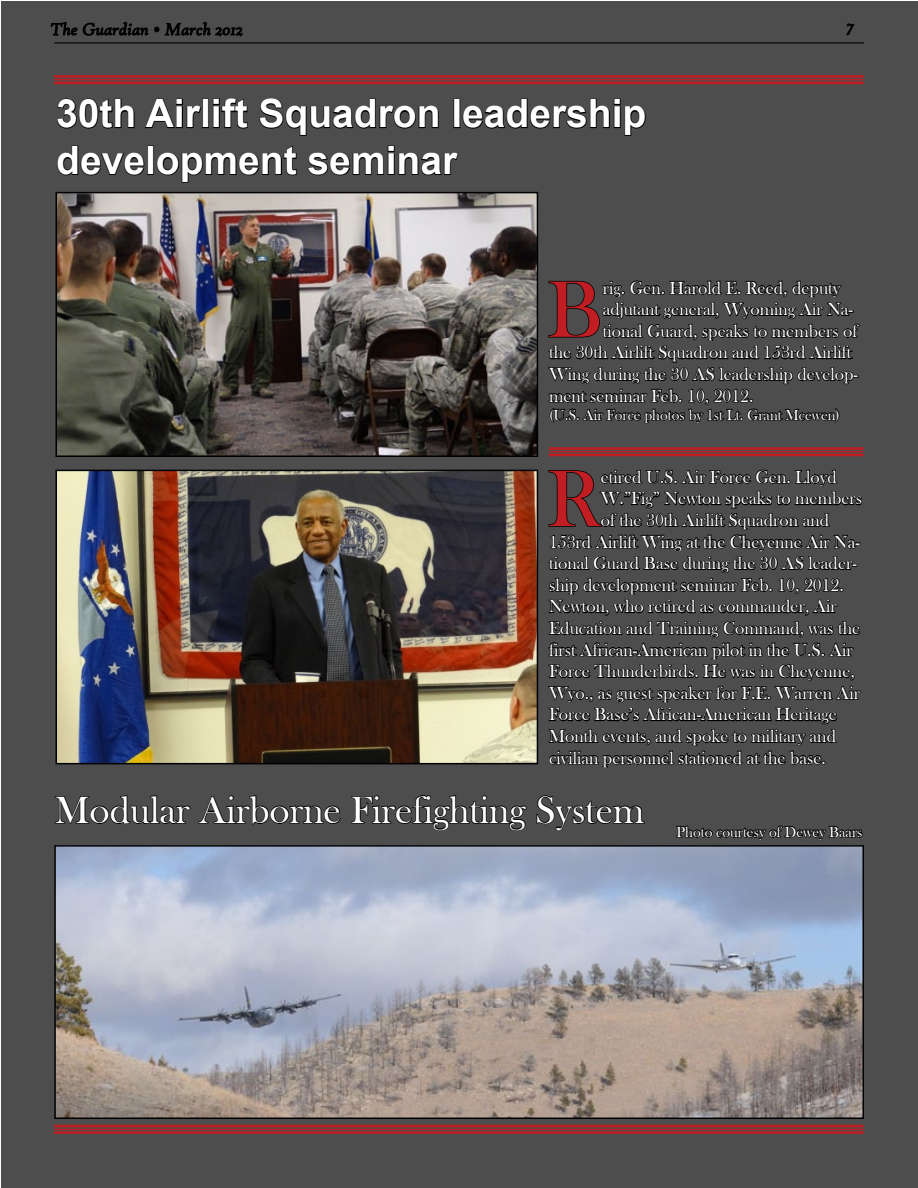
<style>
.page{position:relative;width:918px;height:1188px;background:#fff}
.page>*{position:absolute;margin:0;border:0;box-sizing:border-box;transform-origin:0 0}
.t1{font:82.8px "Bask Old Face";color:#c11e23}
.t2{font:700 39px/46.8px "Arial";color:#fff}
.t3{font:39px "Bask Old Face";color:#fff}
.t4{font:18px "Bask Old Face";color:#fff}
.t5{font:15px "Bask Old Face";color:#fff}
</style>
<div class="page">
<div style="left:2px;top:2px;width:916px;height:1186px;background:#4d4d4d"></div>
<img style="left:59px;top:473px;width:476px;height:288px">
<div style="left:56px;top:470px;width:482px;height:294px;border:2px solid #000"></div>
<hr style="left:54px;top:1125px;width:810px;height:2px;background:#c11e23">
<hr style="left:54px;top:1129px;width:810px;height:1px;background:#c11e23">
<hr style="left:54px;top:1131px;width:810px;height:3px;background:#c11e23">
<img style="left:59px;top:195px;width:476px;height:259px">
<div style="left:56px;top:192px;width:482px;height:265px;border:2px solid #000"></div>
<hr style="left:54px;top:75px;width:810px;height:3px;background:#c11e23">
<hr style="left:54px;top:79px;width:810px;height:1px;background:#c11e23">
<hr style="left:54px;top:82px;width:810px;height:2px;background:#c11e23">
<svg style="left:57px;top:98px;width:78px;height:31px"></svg>
<svg style="left:145px;top:98px;width:57px;height:31px"></svg>
<div style="left:202px;top:99px;width:7px;height:29px;border:2px solid #000"></div>
<svg style="left:213px;top:98px;width:35px;height:31px"></svg>
<svg style="left:259px;top:98px;width:180px;height:38px"></svg>
<div style="left:453px;top:99px;width:7px;height:29px;border:2px solid #000"></div>
<svg style="left:462px;top:98px;width:184px;height:38px"></svg>
<svg style="left:57px;top:145px;width:88px;height:31px"></svg>
<div style="left:147px;top:146px;width:7px;height:29px;border:2px solid #000"></div>
<svg style="left:156px;top:145px;width:141px;height:38px"></svg>
<svg style="left:307px;top:145px;width:152px;height:31px"></svg>
<svg style="left:55px;top:795px;width:136px;height:30px"></svg>
<svg style="left:198px;top:795px;width:143px;height:30px"></svg>
<svg style="left:351px;top:795px;width:176px;height:36px"></svg>
<svg style="left:536px;top:795px;width:109px;height:36px"></svg>
<svg style="left:548px;top:469px;width:314px;height:299px"></svg>
<svg style="left:548px;top:280px;width:312px;height:144px"></svg>
<svg style="left:676px;top:825px;width:187px;height:15px"></svg>
<hr style="left:549px;top:447px;width:315px;height:3px;background:#c11e23">
<hr style="left:549px;top:451px;width:315px;height:1px;background:#c11e23">
<hr style="left:549px;top:454px;width:315px;height:2px;background:#c11e23">
<img style="left:57px;top:848px;width:804px;height:268px">
<div style="left:54px;top:845px;width:810px;height:274px;border:2px solid #000"></div>
<h2 class="t2" style="left:56px;top:91px;width:592px">30th Airlift Squadron leadership development seminar</h2>
<h1 class="t1" style="left:547px;top:264px;width:57px">B</h1>
<p class="t4" style="left:603px;top:278px;width:239px">rig. Gen. Harold E. Reed, deputy</p>
<p class="t4" style="left:603px;top:299px;width:252px">adjutant general, Wyoming Air Na-</p>
<p class="t4" style="left:603px;top:321px;width:256px">tional Guard, speaks to members of</p>
<p class="t4" style="left:549px;top:343px;width:304px">the 30th Airlift Squadron and 153rd Airlift</p>
<p class="t4" style="left:549px;top:364px;width:311px">Wing during the 30 AS leadership develop-</p>
<p class="t4" style="left:549px;top:386px;width:206px">ment seminar Feb. 10, 2012.</p>
<p class="t5" style="left:549px;top:406px;width:293px">(U.S. Air Force photos by 1st Lt. Grant Mcewen)</p>
<h1 class="t1" style="left:547px;top:453px;width:55px">R</h1>
<p class="t4" style="left:601px;top:467px;width:238px">etired U.S. Air Force Gen. Lloyd</p>
<p class="t4" style="left:601px;top:489px;width:263px">W.”Fig” Newton speaks to members</p>
<p class="t4" style="left:601px;top:510px;width:230px">of the 30th Airlift Squadron and</p>
<p class="t4" style="left:549px;top:532px;width:312px">153rd Airlift Wing at the Cheyenne Air Na-</p>
<p class="t4" style="left:549px;top:553px;width:309px">tional Guard Base during the 30 AS leader-</p>
<p class="t4" style="left:549px;top:575px;width:296px">ship development seminar Feb. 10, 2012.</p>
<p class="t4" style="left:549px;top:597px;width:289px">Newton, who retired as commander, Air</p>
<p class="t4" style="left:549px;top:618px;width:313px">Education and Training Command, was the</p>
<p class="t4" style="left:549px;top:640px;width:305px">first African-American pilot in the U.S. Air</p>
<p class="t4" style="left:549px;top:661px;width:307px">Force Thunderbirds. He was in Cheyenne,</p>
<p class="t4" style="left:549px;top:683px;width:312px">Wyo., as guest speaker for F.E. Warren Air</p>
<p class="t4" style="left:549px;top:705px;width:290px">Force Base’s African-American Heritage</p>
<p class="t4" style="left:549px;top:726px;width:289px">Month events, and spoke to military and</p>
<p class="t4" style="left:549px;top:748px;width:279px">civilian personnel stationed at the base.</p>
<h2 class="t3" style="left:55px;top:788px;width:591px">Modular Airborne Firefighting System</h2>
<p class="t5" style="left:676px;top:823px;width:188px">Photo courtesy of Dewey Baars</p>
</div>
